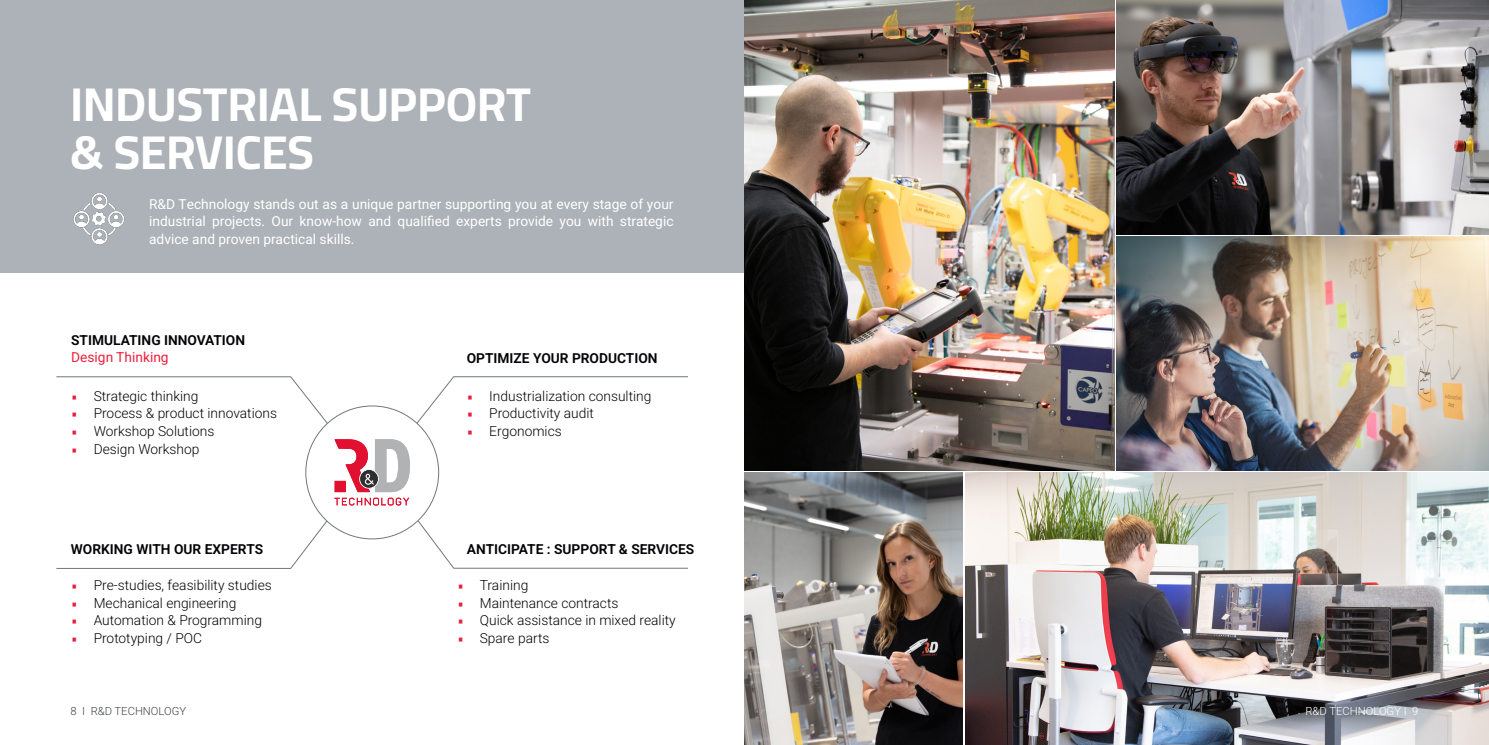
<style>
.page{position:relative;width:1489px;height:745px;background:#fff}
.page>*{position:absolute;margin:0;border:0;box-sizing:border-box;transform-origin:0 0}
.White_header{font:47.5px "Cairo";color:#fff}
.t1{font:300 13.75px "Heebo";color:#040408}
.Intro_white{font:13.75px/17.5px "Heebo";color:#fff;text-align:justify}
.Intro_white-2{font:600 13.75px/17.5px "Heebo";color:#040408}
.Page_number_left{font:300 11.25px "Heebo";color:#414445}
.Page_number_right_white{font:300 11.25px "Heebo";color:#fff}
.s1{font-weight:400;color:#ea223d}
.s2{font-family:"Cairo";font-weight:400;color:#e82040}
</style>
<div class="page">
<svg style="left:56px;top:376px;width:272px;height:48px"></svg>
<svg style="left:290px;top:519px;width:38px;height:49px"></svg>
<svg style="left:417px;top:519px;width:271px;height:49px"></svg>
<svg style="left:416px;top:376px;width:272px;height:48px"></svg>
<svg style="left:334px;top:439px;width:76px;height:66px"></svg>
<div style="left:0;top:0;width:744px;height:272px;background:#acb2b7"></div>
<img style="left:73px;top:192px;width:52px;height:53px">
<img style="left:1116px;top:0;width:372px;height:234px">
<img style="left:744px;top:0;width:370px;height:469px">
<img style="left:1116px;top:236px;width:372px;height:233px">
<img style="left:744px;top:472px;width:218px;height:272px">
<img style="left:965px;top:472px;width:523px;height:272px">
<p class="White_header" style="left:70px;top:70px;width:462px">INDUSTRIAL SUPPORT</p>
<p class="White_header" style="left:70px;top:117px;width:245px">&amp; SERVICES</p>
<p class="Intro_white" style="left:149px;top:195px;width:526px">R&amp;D Technology stands out as a unique partner supporting you at every stage of your industrial projects. Our know-how and qualified experts provide you with strategic advice and proven practical skills.</p>
<p class="Intro_white-2" style="left:71px;top:331px;width:175px">STIMULATING INNOVATION<br><span class="s1">Design Thinking</span></p>
<p class="t1" style="left:71px;top:386px;width:129px"><span class="s2">•</span> Strategic thinking</p>
<p class="t1" style="left:71px;top:404px;width:207px"><span class="s2">•</span> Process &amp; product innovations</p>
<p class="t1" style="left:71px;top:421px;width:145px"><span class="s2">•</span> Workshop Solutions</p>
<p class="t1" style="left:71px;top:439px;width:130px"><span class="s2">•</span> Design Workshop</p>
<p class="Intro_white-2" style="left:71px;top:540px;width:194px">WORKING WITH OUR EXPERTS</p>
<p class="t1" style="left:71px;top:575px;width:202px"><span class="s2">•</span> Pre-studies, feasibility studies</p>
<p class="t1" style="left:71px;top:593px;width:167px"><span class="s2">•</span> Mechanical engineering</p>
<p class="t1" style="left:71px;top:610px;width:192px"><span class="s2">•</span> Automation &amp; Programming</p>
<p class="t1" style="left:71px;top:628px;width:132px"><span class="s2">•</span> Prototyping / POC</p>
<p class="Page_number_left" style="left:70px;top:703px;width:117px">8 I R&amp;D TECHNOLOGY</p>
<p class="Intro_white-2" style="left:467px;top:349px;width:192px">OPTIMIZE YOUR PRODUCTION</p>
<p class="t1" style="left:467px;top:386px;width:186px"><span class="s2">•</span> Industrialization consulting</p>
<p class="t1" style="left:467px;top:404px;width:129px"><span class="s2">•</span> Productivity audit</p>
<p class="t1" style="left:467px;top:421px;width:96px"><span class="s2">•</span> Ergonomics</p>
<p class="Intro_white-2" style="left:467px;top:540px;width:229px">ANTICIPATE : SUPPORT &amp; SERVICES</p>
<p class="t1" style="left:457px;top:575px;width:72px"><span class="s2">•</span> Training</p>
<p class="t1" style="left:457px;top:593px;width:163px"><span class="s2">•</span> Maintenance contracts</p>
<p class="t1" style="left:457px;top:610px;width:220px"><span class="s2">•</span> Quick assistance in mixed reality</p>
<p class="t1" style="left:457px;top:628px;width:94px"><span class="s2">•</span> Spare parts</p>
<p class="Page_number_right_white" style="left:1305px;top:703px;width:115px">R&amp;D TECHNOLOGY I 9</p>
</div>
